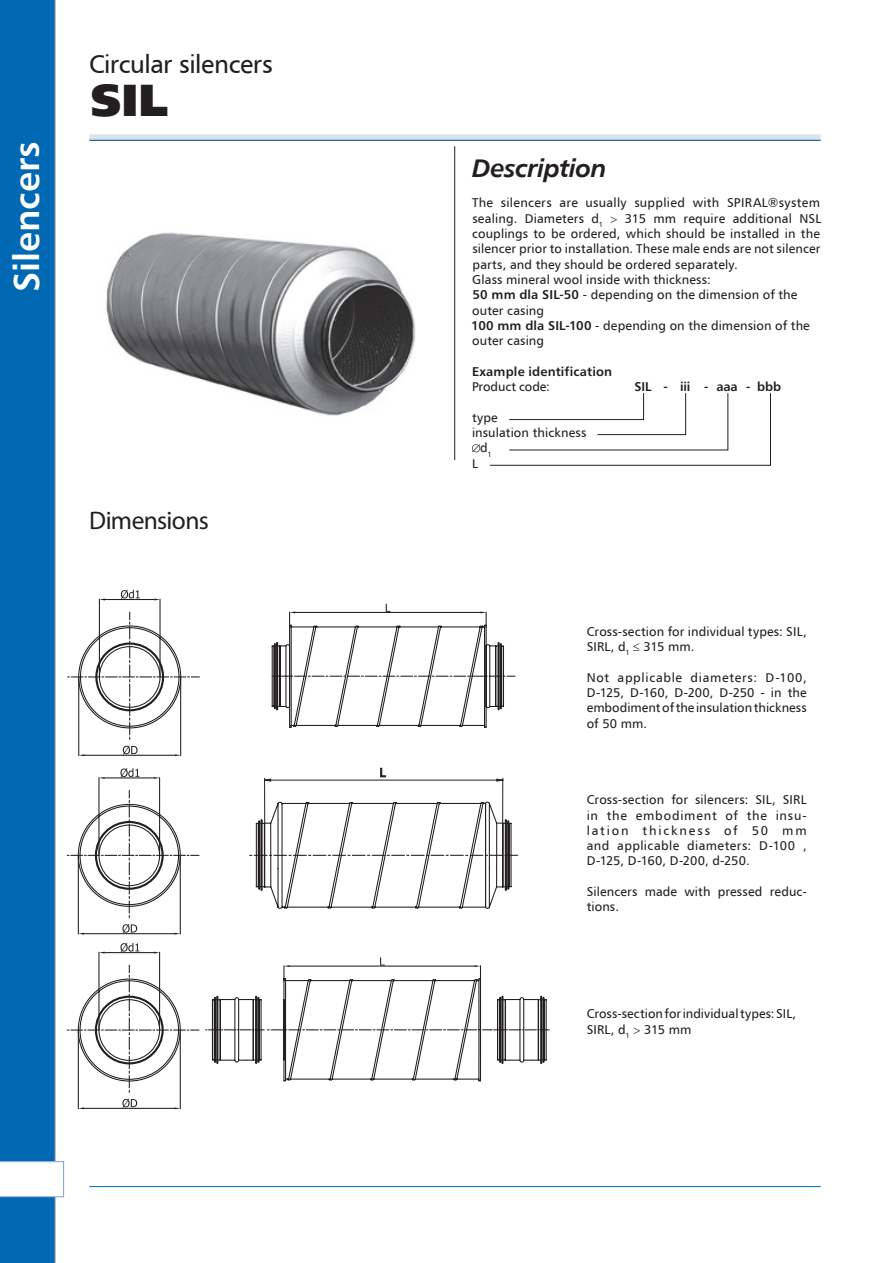
<style>
.page{position:relative;width:893px;height:1263px;background:#fff}
.page>*{position:absolute;margin:0;border:0;box-sizing:border-box;transform-origin:0 0}
.dzial_-_symbol_p{font:900 45px "Humanist 777 TL";color:#231f20}
.t1{font:700 36px "Humanist 777 TL";color:#fff}
.dzial{font:25.5px "Humnst 777 EU Normal";letter-spacing:-.02em;color:#231f20}
.Styl_akapitowy_1{font:25.5px "Humanist 777 TL Bold Italic B";letter-spacing:-.02em;color:#231f20}
.tekst_pod_kreska{font:25.5px "Myriad Pro";letter-spacing:-.025em;color:#231f20}
.tekst_8_5pt{font:12.75px/15.3px "Humnst 777 EU Normal";letter-spacing:.01em;color:#231f20}
.tekst_8_5pt-2{font:700 12.75px "Humanist 777 TL";letter-spacing:.01em;color:#231f20}
.tekst_8_5pt-3{font:700 12.75px "Humanist 777 TL";letter-spacing:-.01em;color:#231f20}
.tekst_8_5pt-4{font:12.75px "Humnst 777 EU Normal";letter-spacing:-.01em;color:#231f20}
.s1{font-family:"Humanist 777 TL";font-weight:700}
</style>
<div class="page">
<hr style="left:89px;top:1186px;width:732px;height:1px;background:#0168b3">
<hr style="left:454px;top:146px;width:1px;height:1025px;background:#231f20">
<div style="left:0;top:0;width:55px;height:1263px;background:#0168b3"></div>
<svg style="left:0;top:1161px;width:64px;height:36px"></svg>
<div style="left:89px;top:134px;width:732px;height:6px;background:#d9e3ed"></div>
<hr style="left:89px;top:140px;width:732px;height:1px;background:#00458a">
<div style="left:448px;top:461px;width:21px;height:715px;background:#fff"></div>
<svg style="left:472px;top:444px;width:8px;height:8px"></svg>
<svg style="left:489px;top:393px;width:282px;height:73px"></svg>
<svg style="left:68px;top:590px;width:131px;height:149px"></svg>
<hr style="left:78px;top:677px;width:1px;height:79px;background:#231f20">
<hr style="left:180px;top:677px;width:1px;height:79px;background:#231f20">
<hr style="left:84px;top:755px;width:91px;height:1px;background:#231f20">
<svg style="left:123px;top:745px;width:15px;height:10px"></svg>
<svg style="left:67px;top:768px;width:132px;height:150px"></svg>
<hr style="left:78px;top:856px;width:1px;height:78px;background:#231f20">
<hr style="left:180px;top:856px;width:1px;height:78px;background:#231f20">
<hr style="left:84px;top:933px;width:91px;height:1px;background:#231f20">
<svg style="left:122px;top:924px;width:15px;height:9px"></svg>
<svg style="left:67px;top:943px;width:132px;height:149px"></svg>
<hr style="left:78px;top:1030px;width:1px;height:79px;background:#231f20">
<hr style="left:180px;top:1030px;width:1px;height:79px;background:#231f20">
<hr style="left:84px;top:1108px;width:91px;height:1px;background:#231f20">
<svg style="left:122px;top:1098px;width:15px;height:10px"></svg>
<svg style="left:271px;top:604px;width:244px;height:124px"></svg>
<hr style="left:264px;top:778px;width:1px;height:45px;background:#231f20">
<hr style="left:502px;top:778px;width:1px;height:45px;background:#231f20">
<hr style="left:271px;top:780px;width:226px;height:1px;background:#231f20">
<svg style="left:265px;top:779px;width:6px;height:2px"></svg>
<svg style="left:380px;top:768px;width:6px;height:9px"></svg>
<svg style="left:496px;top:779px;width:8px;height:2px"></svg>
<svg style="left:250px;top:802px;width:268px;height:107px"></svg>
<svg style="left:206px;top:957px;width:343px;height:125px"></svg>
<img style="left:106px;top:232px;width:309px;height:184px">
<h2 class="t1" style="left:3px;top:292px;width:152px;rotate:-90deg">Silencers</h2>
<p class="dzial" style="left:89px;top:48px;width:185px">Circular silencers</p>
<p class="dzial_-_symbol_p" style="left:90px;top:69px;width:79px">SIL</p>
<p class="tekst_pod_kreska" style="left:89px;top:505px;width:121px">Dimensions</p>
<p class="Styl_akapitowy_1" style="left:472px;top:151px;width:136px">Description</p>
<p class="tekst_8_5pt" style="left:472px;top:195px;width:349px">The silencers are usually supplied with SPIRAL®system sealing. Diameters d<sub>1</sub></p>
<p class="tekst_8_5pt" style="left:472px;top:211px;width:351px;text-align:justify;text-indent:153px">315 mm require additional NSL couplings to be ordered, which should be installed in the silencer prior to installation. These male ends are not silencer parts, and they should be ordered separately.</p>
<p class="tekst_8_5pt" style="left:472px;top:272px;width:327px">Glass mineral wool inside with thickness:<br><span class="s1">50 mm dla SIL-50</span> - depending on the dimension of the outer casing</p>
<p class="tekst_8_5pt" style="left:471px;top:318px;width:340px"><span class="s1">100 mm dla SIL-100</span> - depending on the dimension of the outer casing</p>
<p class="tekst_8_5pt-2" style="left:472px;top:363px;width:142px">Example identification</p>
<p class="tekst_8_5pt-4" style="left:472px;top:379px;width:79px">Product code:</p>
<p class="tekst_8_5pt-3" style="left:635px;top:378px;width:148px">SIL - iii - aaa - bbb</p>
<p class="tekst_8_5pt" style="left:472px;top:409px;width:27px">type</p>
<p class="tekst_8_5pt" style="left:472px;top:425px;width:116px">insulation thickness</p>
<p class="tekst_8_5pt" style="left:480px;top:440px;width:13px">d<sub>1</sub></p>
<p class="tekst_8_5pt" style="left:472px;top:455px;width:7px">L</p>
<p class="tekst_8_5pt" style="left:587px;top:624px;width:221px">Cross-section for individual types: SIL,<br>SIRL, d<sub>1</sub> ≤ 315 mm.</p>
<p class="tekst_8_5pt" style="left:587px;top:670px;width:221px;text-align:justify">Not applicable diameters: D-100, D-125, D-160, D-200, D-250 - in the embodiment of the insulation thickness of 50 mm.</p>
<p class="tekst_8_5pt" style="left:587px;top:792px;width:222px;text-align:justify">Cross-section for silencers: SIL, SIRL in the embodiment of the insu&shy;lation thickness of 50 mm and applicable diameters: D-100 , D-125, D-160, D-200, d-250.</p>
<p class="tekst_8_5pt" style="left:587px;top:884px;width:221px">Silencers made with pressed reduc&shy;tions.</p>
<p class="tekst_8_5pt" style="left:587px;top:1006px;width:211px">Cross-section for individual types: SIL,<br>SIRL, d<sub>1</sub> 315 mm</p>
</div>
